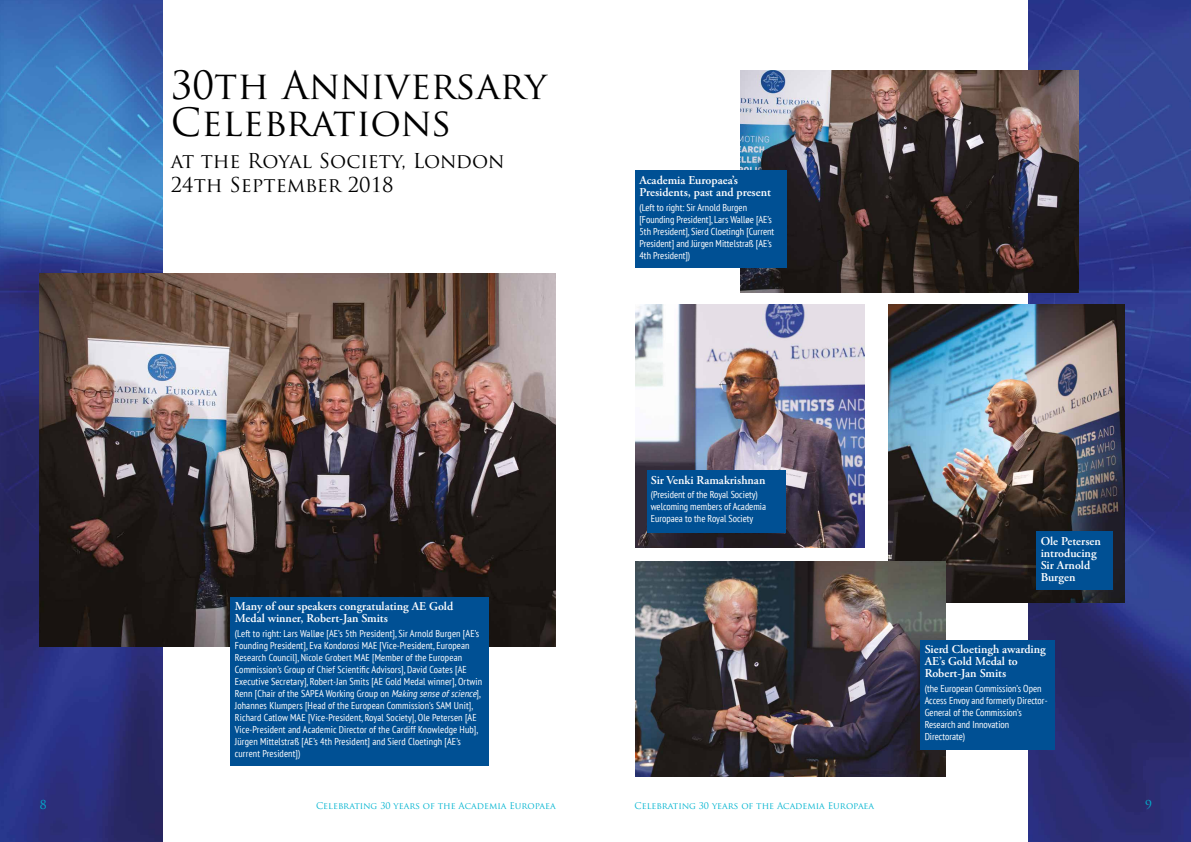
<style>
.page{position:relative;width:1191px;height:842px;background:#fff}
.page>*{position:absolute;margin:0;border:0;box-sizing:border-box;transform-origin:0 0}
.t1{font:38px/37px "Trajan Pro";color:#000}
.t2{font:20px/24px "Trajan Pro";color:#000}
.t3{font:600 12px/12px "Adobe Garamond Pro";color:#fff}
.t4{font:12px "Trajan Pro";color:#00b4d0}
.t5{font:condensed 10px/12px "PT Sans";letter-spacing:.01em;color:#fff}
.t6{font:9px "Trajan Pro";color:#00b4d0}
.s1{font-style:italic}
</style>
<div class="page">
<img style="left:1028px;top:0;width:163px;height:842px">
<img style="left:0;top:0;width:162px;height:842px">
<img style="left:40px;top:274px;width:516px;height:372px">
<img style="left:740px;top:70px;width:338px;height:222px">
<img style="left:889px;top:305px;width:235px;height:297px">
<img style="left:635px;top:305px;width:229px;height:243px">
<img style="left:635px;top:561px;width:310px;height:215px">
<div style="left:231px;top:597px;width:258px;height:168px;background:#005094"></div>
<div style="left:635px;top:171px;width:152px;height:97px;background:#005094"></div>
<div style="left:920px;top:640px;width:134px;height:110px;background:#005094"></div>
<div style="left:1036px;top:531px;width:76px;height:59px;background:#005094"></div>
<div style="left:646px;top:471px;width:139px;height:62px;background:#005094"></div>
<h1 class="t1" style="left:171px;top:67px;width:377px">30th Anniversary<br>Celebrations</h1>
<h2 class="t2" style="left:171px;top:149px;width:335px">at the Royal Society, London<br>24th September 2018</h2>
<p class="t3" style="left:235px;top:600px;width:220px">Many of our speakers congratulating AE Gold<br>Medal winner, Robert-Jan Smits</p>
<p class="t5" style="left:235px;top:627px;width:249px">(Left to right: Lars Walløe [AE’s 5th President], Sir Arnold Burgen [AE’s Founding President], Eva Kondorosi MAE [Vice-President, European Research Council], Nicole Grobert MAE [Member of the European Commission’s Group of Chief Scientific Advisors], David Coates [AE Executive Secretary], Robert-Jan Smits [AE Gold Medal winner], Ortwin Renn [Chair of the SAPEA Working Group on <span class="s1">Making senseofscience</span>], Johannes Klumpers [Head of the European Commission’s SAM Unit], Richard Catlow MAE [Vice-President, Royal Society], Ole Petersen [AE Vice-President and Academic Director of the Cardiff Knowledge Hub], Jürgen Mittelstraß [AE’s 4th President] and Sierd Cloetingh [AE’s current President])</p>
<p class="t3" style="left:639px;top:174px;width:133px">Academia Europaea’s<br>Presidents, past and present</p>
<p class="t5" style="left:639px;top:201px;width:136px">(Left to right: Sir Arnold Burgen [Founding President], Lars Walløe [AE’s 5th President], Sierd Cloetingh [Current President] and Jürgen Mittelstraß [AE’s 4th President])</p>
<p class="t3" style="left:651px;top:474px;width:116px">Sir Venki Ramakrishnan</p>
<p class="t5" style="left:651px;top:489px;width:117px">(President of the Royal Society) welcoming members of Academia<br>Europaea to the Royal Society</p>
<p class="t3" style="left:1040px;top:535px;width:62px">Ole Petersen introducing<br>Sir Arnold<br>Burgen</p>
<p class="t3" style="left:924px;top:643px;width:123px">Sierd Cloetingh awarding<br>AE’s Gold Medal to<br>Robert-Jan Smits</p>
<p class="t5" style="left:924px;top:682px;width:124px">(the European Commission’s Open<br>Access Envoy and formerly Director-<br>General of the Commission’s<br>Research and Innovation<br>Directorate)</p>
<p class="t4" style="left:40px;top:797px;width:8px">8</p>
<p class="t6" style="left:316px;top:800px;width:241px">Celebrating 30 years of the Academia Europaea</p>
<p class="t6" style="left:634px;top:800px;width:241px">Celebrating 30 years of the Academia Europaea</p>
<p class="t4" style="left:1145px;top:797px;width:8px">9</p>
</div>
